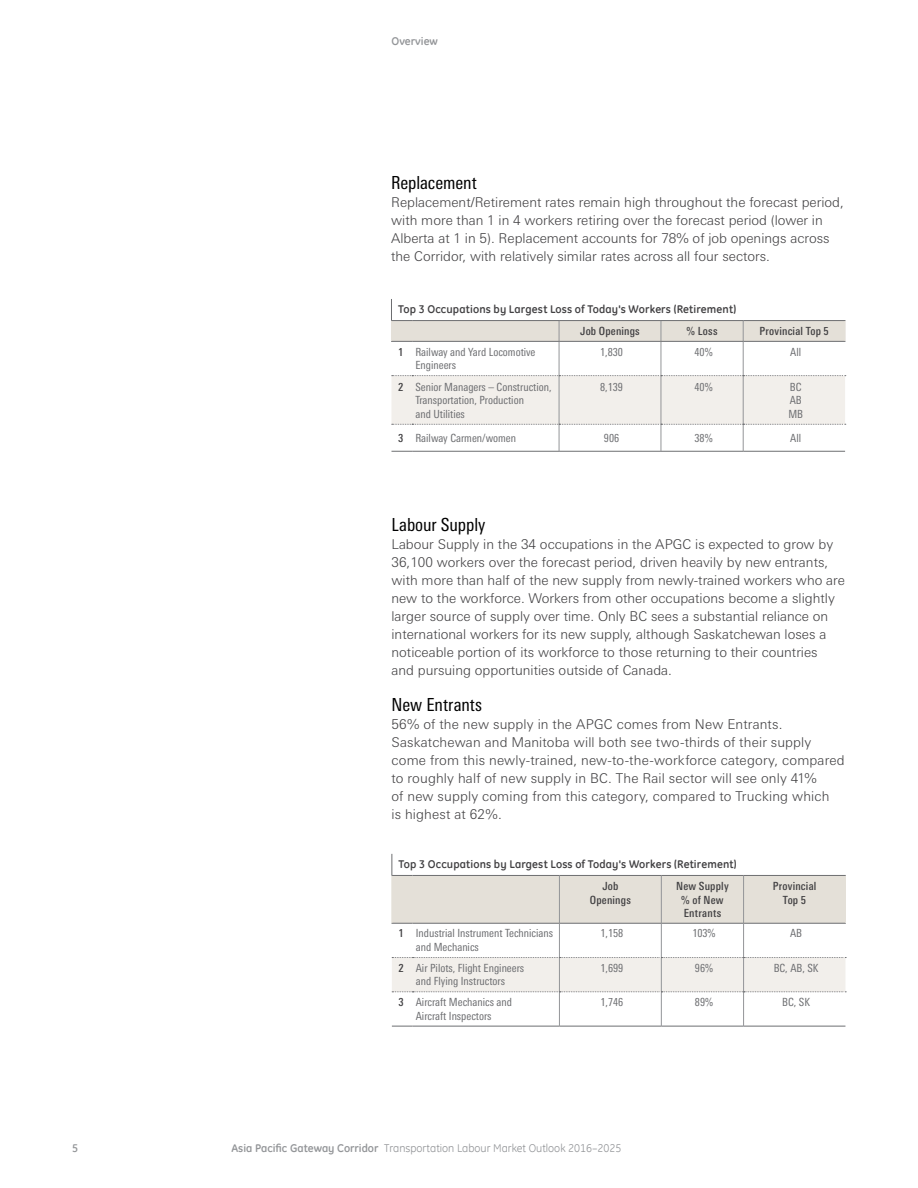
<style>
.page{position:relative;width:918px;height:1188px;background:#fff}
.page>*{position:absolute;margin:0;border:0;box-sizing:border-box;transform-origin:0 0}
.t1{font:condensed 18px "Linotype Univers";letter-spacing:-.005em;color:#000}
.t2{font:300 13.5px/18px "Linotype Univers Basic";color:#414042}
.t3{font:condensed 11.25px/13.5px "Linotype Univers";color:#6d6e71}
.t4{font:700 11.25px "GE Inspira";letter-spacing:.015em;color:#414042}
.t5{font:500 condensed 11.25px/13.5px "Linotype Univers";letter-spacing:.015em;color:#414042;text-align:center}
.t6{font:11.25px "GE Inspira";color:#939598}
.t7{font:700 11.25px "GE Inspira";color:#939598}
.s1{font-weight:500;color:#414042}
.s2{font-weight:700}
</style>
<div class="page">
<hr style="left:559px;top:342px;width:1px;height:33px;background:#939598">
<hr style="left:661px;top:342px;width:1px;height:33px;background:#939598">
<hr style="left:743px;top:342px;width:1px;height:33px;background:#939598">
<svg style="left:391px;top:375px;width:455px;height:77px"></svg>
<hr style="left:412px;top:451px;width:147px;height:1px;background:#6d6e71">
<hr style="left:559px;top:451px;width:102px;height:1px;background:#6d6e71">
<hr style="left:661px;top:451px;width:82px;height:1px;background:#6d6e71">
<hr style="left:743px;top:451px;width:102px;height:1px;background:#6d6e71">
<svg style="left:391px;top:299px;width:455px;height:43px"></svg>
<hr style="left:559px;top:924px;width:1px;height:33px;background:#939598">
<hr style="left:661px;top:924px;width:1px;height:33px;background:#939598">
<hr style="left:743px;top:924px;width:1px;height:33px;background:#939598">
<hr style="left:559px;top:992px;width:1px;height:34px;background:#939598">
<hr style="left:661px;top:992px;width:1px;height:34px;background:#939598">
<hr style="left:743px;top:992px;width:1px;height:34px;background:#939598">
<hr style="left:744px;top:923px;width:102px;height:1px;background:#6d6e71">
<svg style="left:392px;top:957px;width:454px;height:36px;background:#eeece8"></svg>
<svg style="left:392px;top:854px;width:453px;height:70px"></svg>
<hr style="left:413px;top:875px;width:146px;height:1px;background:#6d6e71">
<hr style="left:559px;top:875px;width:102px;height:1px;background:#6d6e71">
<hr style="left:661px;top:875px;width:83px;height:1px;background:#6d6e71">
<hr style="left:744px;top:875px;width:102px;height:1px;background:#6d6e71">
<svg style="left:392px;top:1026px;width:21px;height:1px"></svg>
<hr style="left:413px;top:1026px;width:146px;height:1px;background:#6d6e71">
<hr style="left:559px;top:1026px;width:102px;height:1px;background:#6d6e71">
<hr style="left:661px;top:1026px;width:83px;height:1px;background:#6d6e71">
<hr style="left:744px;top:1026px;width:101px;height:1px;background:#6d6e71">
<hr style="left:392px;top:876px;width:1px;height:47px;background:#e4e0d8">
<hr style="left:845px;top:876px;width:1px;height:47px;background:#e4e0d8">
<p class="t7" style="left:392px;top:34px;width:48px">Overview</p>
<h1 class="t1" style="left:391px;top:172px;width:87px">Replacement</h1>
<p class="t2" style="left:391px;top:193px;width:454px">Replacement/Retirement rates remain high throughout the forecast period, with more than 1 in 4 workers retiring over the forecast period (lower in Alberta at 1 in 5). Replacement accounts for 78% of job openings across the Corridor, with relatively similar rates across all four sectors.</p>
<p class="t4" style="left:398px;top:301px;width:339px">Top 3 Occupations by Largest Loss of Today's Workers (Retirement)</p>
<p class="t5" style="left:580px;top:325px;width:61px">Job Openings</p>
<p class="t5" style="left:687px;top:325px;width:33px">% Loss</p>
<p class="t5" style="left:759px;top:325px;width:71px">Provincial Top 5</p>
<p class="t3" style="left:415px;top:345px;width:122px;text-indent:-17px"><span class="s1">1</span> Railway and Yard Locomotive<br>Engineers</p>
<p class="t3" style="left:600px;top:345px;width:24px">1,830</p>
<p class="t3" style="left:695px;top:345px;width:20px">40%</p>
<p class="t3" style="left:790px;top:345px;width:12px">All</p>
<p class="t3" style="left:415px;top:380px;width:138px;text-indent:-17px"><span class="s1">2</span> Senior Managers – Construction,<br>Transportation, Production<br>and Utilities</p>
<p class="t3" style="left:600px;top:380px;width:24px">8,139</p>
<p class="t3" style="left:695px;top:380px;width:20px">40%</p>
<p class="t3" style="left:788px;top:380px;width:16px">BC<br>AB<br>MB</p>
<p class="t3" style="left:398px;top:431px;width:119px"><span class="s1">3</span> Railway Carmen/women</p>
<p class="t3" style="left:604px;top:431px;width:17px">906</p>
<p class="t3" style="left:695px;top:431px;width:20px">38%</p>
<p class="t3" style="left:790px;top:431px;width:12px">All</p>
<h1 class="t1" style="left:392px;top:514px;width:96px">Labour Supply</h1>
<p class="t2" style="left:392px;top:535px;width:455px">Labour Supply in the 34 occupations in the APGC is expected to grow by 36,100 workers over the forecast period, driven heavily by new entrants, with more than half of the new supply from newly-trained workers who are new to the workforce. Workers from other occupations become a slightly larger source of supply over time. Only BC sees a substantial reliance on international workers for its new supply, although Saskatchewan loses a noticeable portion of its workforce to those returning to their countries<br>and pursuing opportunities outside of Canada.</p>
<h1 class="t1" style="left:392px;top:694px;width:92px">New Entrants</h1>
<p class="t2" style="left:392px;top:715px;width:455px">56% of the new supply in the APGC comes from New Entrants.<br>Saskatchewan and Manitoba will both see two-thirds of their supply come from this newly-trained, new-to-the-workforce category, compared to roughly half of new supply in BC. The Rail sector will see only 41%<br>of new supply coming from this category, compared to Trucking which<br>is highest at 62%.</p>
<p class="t4" style="left:399px;top:856px;width:339px">Top 3 Occupations by Largest Loss of Today's Workers (Retirement)</p>
<p class="t5" style="left:590px;top:879px;width:42px">Job<br>Openings</p>
<p class="t5" style="left:676px;top:879px;width:54px">New Supply % of New<br>Entrants</p>
<p class="t5" style="left:773px;top:879px;width:45px">Provincial<br>Top 5</p>
<p class="t3" style="left:416px;top:927px;width:139px;text-indent:-17px"><span class="s1">1</span> Industrial Instrument Technicians and Mechanics</p>
<p class="t3" style="left:600px;top:927px;width:24px">1,158</p>
<p class="t3" style="left:692px;top:927px;width:25px">103%</p>
<p class="t3" style="left:790px;top:927px;width:14px">AB</p>
<p class="t3" style="left:399px;top:961px;width:127px;text-align:center"><span class="s1">2</span> Air Pilots, Flight Engineers and Flying Instructors</p>
<p class="t3" style="left:600px;top:961px;width:24px">1,699</p>
<p class="t3" style="left:695px;top:961px;width:20px">96%</p>
<p class="t3" style="left:774px;top:961px;width:46px">BC, AB, SK</p>
<p class="t3" style="left:399px;top:995px;width:115px;text-align:center"><span class="s1">3</span> Aircraft Mechanics and<br>Aircraft Inspectors</p>
<p class="t3" style="left:600px;top:995px;width:24px">1,746</p>
<p class="t3" style="left:695px;top:995px;width:20px">89%</p>
<p class="t3" style="left:782px;top:995px;width:29px">BC, SK</p>
<p class="t7" style="left:72px;top:1141px;width:7px">5</p>
<p class="t6" style="left:232px;top:1141px;width:391px"><span class="s2">Asia Pacific Gateway Corridor</span> Transportation Labour Market Outlook 2016–2025</p>
</div>
